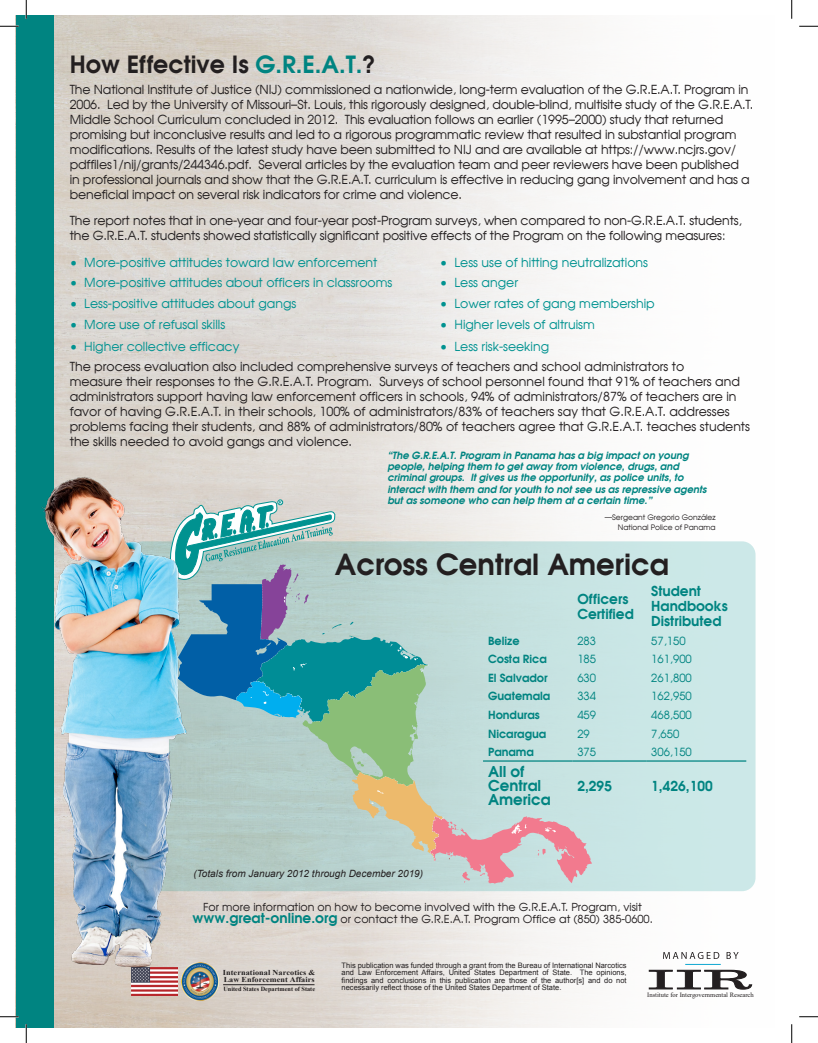
<style>
.page{position:relative;width:818px;height:1043px;background:#fff}
.page>*{position:absolute;margin:0;border:0;box-sizing:border-box;transform-origin:0 0}
.t1{font:700 29.12px "Avalon";color:#231f20}
.t2{font:700 23.75px "Avalon";color:#231f20}
.t3{font:700 15px/13.8px "Avalon";color:#008481}
.t4{font:700 13.75px/15px "Avalon";color:#008481}
.t5{font:12.5px/15px "Avalon Plain";letter-spacing:-.01em;color:#231f20}
.t6{font:12.5px "Avalon Plain";color:#009290}
.t7{font:11.25px "Avalon Plain";color:#008481}
.t8{font:700 11.25px "Avalon";color:#008481}
.t9{font:11px/12.4px "Avalon Plain";color:#231f20;text-align:center}
.t10{font:italic 700 10px/11.2px "Avalon";color:#008481}
.t11{font:italic 10px "Arial";color:#231f20}
.t12{font:7.5px/7.5px "Arial";color:#231f20;text-align:justify}
.t13{font:7.5px "Avalon Plain";color:#231f20}
.t14{font:700 7.5px/6.9px "Times New Roman";letter-spacing:.01em;color:#231f20;scale:1.09 1}
.t15{font:6.62px "Times New Roman";color:#231f20}
.t16{font:700 6.25px "Times New Roman";color:#231f20}
.s1{color:#008481}
.s2{font-family:"Avalon";font-weight:700;font-size:13.75px;color:#008481}
</style>
<div class="page">
<img style="left:15px;top:15px;width:787px;height:1013px">
<div style="left:129px;top:541px;width:626px;height:350px;background:#cbe8e6;border-radius:13px"></div>
<hr style="left:223px;top:984px;width:91px;height:1px;background:#231f20">
<img style="left:181px;top:984px;width:38px;height:16px">
<img style="left:132px;top:984px;width:46px;height:11px">
<svg style="left:648px;top:969px;width:104px;height:21px"></svg>
<svg style="left:663px;top:951px;width:56px;height:8px"></svg>
<svg style="left:726px;top:952px;width:12px;height:7px"></svg>
<hr style="left:685px;top:964px;width:35px;height:1px;background:#0ea7d1">
<svg style="left:255px;top:498px;width:337px;height:385px"></svg>
<hr style="left:483px;top:760px;width:89px;height:1px;background:#008481">
<hr style="left:572px;top:760px;width:74px;height:1px;background:#008481">
<hr style="left:646px;top:760px;width:100px;height:1px;background:#008481">
<div style="left:16px;top:15px;width:38px;height:1013px;background:#008481"></div>
<img style="left:15px;top:464px;width:240px;height:520px">
<svg style="left:0;top:25px;width:19px;height:2px"></svg>
<svg style="left:799px;top:25px;width:19px;height:2px"></svg>
<svg style="left:0;top:1015px;width:19px;height:2px"></svg>
<svg style="left:799px;top:1015px;width:19px;height:2px"></svg>
<svg style="left:25px;top:0;width:2px;height:19px"></svg>
<svg style="left:25px;top:1024px;width:2px;height:18px"></svg>
<svg style="left:790px;top:0;width:2px;height:19px"></svg>
<svg style="left:790px;top:1024px;width:2px;height:18px"></svg>
<p class="t2" style="left:70px;top:49px;width:307px">How Effective Is <span class="s1">G.R.E.A.T.</span>?</p>
<p class="t5" style="left:70px;top:82px;width:685px">The National Institute of Justice (NIJ) commissioned a nationwide, long-term evaluation of the G.R.E.A.T. Program in 2006. Led by the University of Missouri–St. Louis, this rigorously designed, double-blind, multisite study of the G.R.E.A.T.<br>Middle School Curriculum concluded in 2012. This evaluation follows an earlier (1995–2000) study that returned promising but inconclusive results and led to a rigorous programmatic review that resulted in substantial program modifications. Results of the latest study have been submitted to NIJ and are available at https://www.ncjrs.gov/ pdffiles1/nij/grants/244346.pdf. Several articles by the evaluation team and peer reviewers have been published<br>in professional journals and show that the G.R.E.A.T. curriculum is effective in reducing gang involvement and has a beneficial impact on several risk indicators for crime and violence.</p>
<p class="t5" style="left:70px;top:213px;width:673px">The report notes that in one-year and four-year post-Program surveys, when compared to non-G.R.E.A.T. students, the G.R.E.A.T. students showed statistically significant positive effects of the Program on the following measures:</p>
<p class="t6" style="left:70px;top:254px;width:309px">• More-positive attitudes toward law enforcement</p>
<p class="t6" style="left:440px;top:254px;width:209px">• Less use of hitting neutralizations</p>
<p class="t6" style="left:70px;top:275px;width:324px">• More-positive attitudes about officers in classrooms</p>
<p class="t6" style="left:440px;top:275px;width:80px">• Less anger</p>
<p class="t6" style="left:70px;top:295px;width:228px">• Less-positive attitudes about gangs</p>
<p class="t6" style="left:440px;top:295px;width:216px">• Lower rates of gang membership</p>
<p class="t6" style="left:70px;top:316px;width:157px">• More use of refusal skills</p>
<p class="t6" style="left:440px;top:316px;width:156px">• Higher levels of altruism</p>
<p class="t6" style="left:70px;top:338px;width:171px">• Higher collective efficacy</p>
<p class="t6" style="left:440px;top:338px;width:111px">• Less risk-seeking</p>
<p class="t5" style="left:70px;top:359px;width:681px">The process evaluation also included comprehensive surveys of teachers and school administrators to<br>measure their responses to the G.R.E.A.T. Program. Surveys of school personnel found that 91% of teachers and administrators support having law enforcement officers in schools, 94% of administrators/87% of teachers are in favor of having G.R.E.A.T. in their schools, 100% of administrators/83% of teachers say that G.R.E.A.T. addresses problems facing their students, and 88% of administrators/80% of teachers agree that G.R.E.A.T. teaches students the skills needed to avoid gangs and violence.</p>
<p class="t10" style="left:387px;top:449px;width:321px">“The G.R.E.A.T. Program in Panama has a big impact on young people, helping them to get away from violence, drugs, and criminal groups. It gives us the opportunity, as police units, to interact with them and for youth to not see us as repressive agents but as someone who can help them at a certain time.”</p>
<p class="t13" style="left:604px;top:512px;width:112px">—Sergeant Gregorio González</p>
<p class="t13" style="left:617px;top:522px;width:99px">National Police of Panama</p>
<p class="t1" style="left:335px;top:544px;width:336px">Across Central America</p>
<p class="t4" style="left:577px;top:591px;width:58px">Officers<br>Certified</p>
<p class="t4" style="left:651px;top:583px;width:78px">Student<br>Handbooks<br>Distributed</p>
<p class="t11" style="left:193px;top:867px;width:231px">(Totals from January 2012 through December 2019)</p>
<p class="t8" style="left:488px;top:633px;width:33px">Belize</p>
<p class="t7" style="left:577px;top:634px;width:20px">283</p>
<p class="t7" style="left:651px;top:634px;width:36px">57,150</p>
<p class="t8" style="left:488px;top:651px;width:60px">Costa Rica</p>
<p class="t7" style="left:577px;top:652px;width:20px">185</p>
<p class="t7" style="left:651px;top:652px;width:42px">161,900</p>
<p class="t8" style="left:488px;top:670px;width:61px">El Salvador</p>
<p class="t7" style="left:577px;top:671px;width:20px">630</p>
<p class="t7" style="left:651px;top:671px;width:42px">261,800</p>
<p class="t8" style="left:488px;top:688px;width:64px">Guatemala</p>
<p class="t7" style="left:577px;top:689px;width:20px">334</p>
<p class="t7" style="left:651px;top:689px;width:42px">162,950</p>
<p class="t8" style="left:488px;top:707px;width:53px">Honduras</p>
<p class="t7" style="left:577px;top:708px;width:20px">459</p>
<p class="t7" style="left:651px;top:708px;width:42px">468,500</p>
<p class="t8" style="left:488px;top:725px;width:60px">Nicaragua</p>
<p class="t7" style="left:577px;top:726px;width:14px">29</p>
<p class="t7" style="left:651px;top:726px;width:30px">7,650</p>
<p class="t8" style="left:488px;top:744px;width:47px">Panama</p>
<p class="t7" style="left:577px;top:745px;width:20px">375</p>
<p class="t7" style="left:651px;top:745px;width:42px">306,150</p>
<p class="t3" style="left:488px;top:764px;width:64px">All of<br>Central<br>America</p>
<p class="t4" style="left:577px;top:777px;width:36px">2,295</p>
<p class="t4" style="left:651px;top:777px;width:63px">1,426,100</p>
<p class="t9" style="left:192px;top:900px;width:462px">For more information on how to become involved with the G.R.E.A.T. Program, visit <span class="s2">www.great-online.org</span> or contact the G.R.E.A.T. Program Office at (850) 385-0600.</p>
<p class="t14" style="left:223px;top:968px;width:86px">International Narcotics &amp;<br>Law Enforcement Affairs</p>
<p class="t16" style="left:223px;top:984px;width:93px">United States Department of State</p>
<p class="t12" style="left:341px;top:961px;width:286px">This publication was funded through a grant from the Bureau of International Narcotics and Law Enforcement Affairs, United States Department of State. The opinions, findings and conclusions in this publication are those of the author[s] and do not necessarily reflect those of the United States Department of State.</p>
<p class="t15" style="left:647px;top:990px;width:108px">Institute for Intergovernmental Research</p>
</div>
